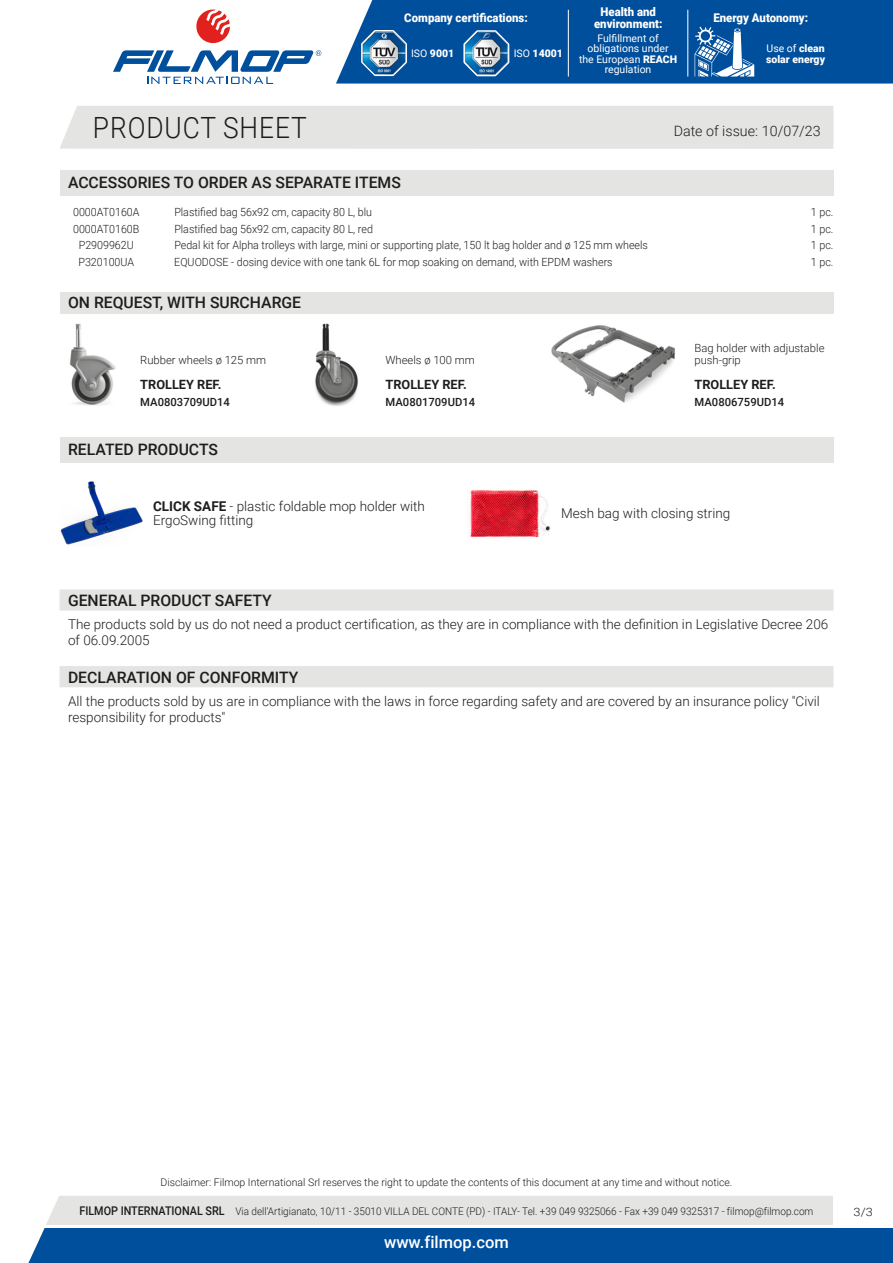
<style>
.page{position:relative;width:893px;height:1263px;background:#fff}
.page>*{position:absolute;margin:0;border:0;box-sizing:border-box;transform-origin:0 0}
.t1{font:300 29.25px "Roboto";letter-spacing:.035em;color:#1d1d1b;scale:.9 1}
.t2{font:500 16.5px "Roboto";color:#fff}
.t3{font:500 15.75px "Roboto";color:#1d1d1b}
.t4{font:300 14.25px "Roboto";color:#1d1d1b}
.t5{font:300 13.5px/16.2px "Roboto";color:#1d1d1b}
.t6{font:700 12.75px "Roboto";color:#1d1d1b}
.t7{font:900 12px/12px "Roboto";color:#fff;text-align:center;scale:.95 1}
.t8{font:300 11.55px "Roboto";color:#1d1d1b;scale:1.11 1}
.t9{font:300 11.25px "Roboto";color:#1d1d1b;scale:.95 1}
.t10{font:300 11.25px/12px "Roboto";color:#1d1d1b}
.t11{font:500 11.25px "Roboto";color:#1d1d1b}
.t12{font:300 10.5px "Roboto";color:#1d1d1b;scale:.95 1}
.t13{font:300 10.5px "Roboto";color:#1d1d1b}
.t14{font:10.5px/10.5px "Roboto";color:#fff;text-align:center}
.t15{font:900 10.5px/10.5px "Roboto";color:#fff}
.s1{font-weight:400}
.s2{font-weight:900}
.s3{font-weight:700}
.s4{font-weight:500;font-size:12px}
</style>
<div class="page">
<svg style="left:28px;top:1196px;width:865px;height:67px;background:#6793bc"></svg>
<div style="left:60px;top:106px;width:773px;height:43px;background:#e4e4e3"></div>
<svg style="left:196px;top:10px;width:34px;height:34px"></svg>
<svg style="left:113px;top:50px;width:208px;height:34px"></svg>
<div style="left:336px;top:0;width:557px;height:84px;background:#004f9c"></div>
<svg style="left:462px;top:28px;width:49px;height:50px"></svg>
<img style="left:465px;top:32px;width:43px;height:43px">
<svg style="left:360px;top:28px;width:48px;height:49px"></svg>
<img style="left:362px;top:31px;width:44px;height:44px">
<hr style="left:568px;top:10px;width:1px;height:67px;background:#fff">
<hr style="left:688px;top:10px;width:1px;height:67px;background:#fff">
<svg style="left:695px;top:27px;width:59px;height:50px"></svg>
<div style="left:60px;top:170px;width:773px;height:25px;background:#e4e4e3"></div>
<div style="left:60px;top:292px;width:773px;height:21px;background:#e4e4e3"></div>
<img style="left:69px;top:323px;width:47px;height:83px">
<img style="left:315px;top:323px;width:43px;height:83px">
<img style="left:551px;top:325px;width:124px;height:78px">
<div style="left:60px;top:437px;width:773px;height:25px;background:#e4e4e3"></div>
<img style="left:60px;top:481px;width:83px;height:64px">
<img style="left:468px;top:490px;width:83px;height:48px">
<div style="left:60px;top:589px;width:773px;height:22px;background:#e4e4e3"></div>
<div style="left:60px;top:666px;width:773px;height:21px;background:#e4e4e3"></div>
<hr style="left:45px;top:1225px;width:848px;height:2px;background:#fff">
<div style="left:833px;top:1196px;width:60px;height:31px;background:#fff"></div>
<p class="t7" style="left:404px;top:11px;width:131px">Company certifications:</p>
<p class="t15" style="left:411px;top:48px;width:45px"><span class="s1">ISO</span> 9001</p>
<p class="t15" style="left:514px;top:48px;width:51px"><span class="s1">ISO</span> 14001</p>
<p class="t7" style="left:594px;top:5px;width:73px">Health and environment:</p>
<p class="t14" style="left:579px;top:32px;width:100px">Fulfillment of obligations under the European <span class="s2">REACH </span>regulation</p>
<p class="t7" style="left:713px;top:11px;width:101px">Energy Autonomy:</p>
<p class="t15" style="left:766px;top:43px;width:61px"><span class="s1">Use of</span> clean solar energy</p>
<h1 class="t1" style="left:93px;top:107px;width:239px">PRODUCT SHEET</h1>
<p class="t4" style="left:674px;top:121px;width:148px">Date of issue: 10/07/23</p>
<p class="t3" style="left:68px;top:172px;width:334px">ACCESSORIES TO ORDER AS SEPARATE ITEMS</p>
<p class="t9" style="left:73px;top:204px;width:71px">0000AT0160A</p>
<p class="t9" style="left:174px;top:204px;width:210px">Plastified bag 56x92 cm, capacity 80 L, blu</p>
<p class="t9" style="left:811px;top:204px;width:25px">1 pc.</p>
<p class="t9" style="left:73px;top:221px;width:71px">0000AT0160B</p>
<p class="t9" style="left:174px;top:221px;width:211px">Plastified bag 56x92 cm, capacity 80 L, red</p>
<p class="t9" style="left:811px;top:221px;width:25px">1 pc.</p>
<p class="t9" style="left:79px;top:237px;width:59px">P2909962U</p>
<p class="t9" style="left:174px;top:237px;width:500px">Pedal kit for Alpha trolleys with large, mini or supporting plate, 150 lt bag holder and ø 125 mm wheels</p>
<p class="t9" style="left:811px;top:237px;width:25px">1 pc.</p>
<p class="t9" style="left:78px;top:254px;width:60px">P320100UA</p>
<p class="t9" style="left:174px;top:254px;width:463px">EQUODOSE - dosing device with one tank 6L for mop soaking on demand, with EPDM washers</p>
<p class="t9" style="left:811px;top:254px;width:25px">1 pc.</p>
<p class="t3" style="left:68px;top:292px;width:235px">ON REQUEST, WITH SURCHARGE</p>
<p class="t10" style="left:140px;top:354px;width:127px">Rubber wheels ø 125 mm</p>
<p class="t6" style="left:140px;top:376px;width:83px">TROLLEY REF.</p>
<p class="t11" style="left:140px;top:394px;width:91px">MA0803709UD14</p>
<p class="t3" style="left:68px;top:439px;width:151px">RELATED PRODUCTS</p>
<p class="t10" style="left:386px;top:354px;width:91px">Wheels ø 100 mm</p>
<p class="t6" style="left:386px;top:376px;width:83px">TROLLEY REF.</p>
<p class="t11" style="left:386px;top:394px;width:91px">MA0801709UD14</p>
<p class="t10" style="left:694px;top:342px;width:131px">Bag holder with adjustable push-grip</p>
<p class="t6" style="left:694px;top:376px;width:83px">TROLLEY REF.</p>
<p class="t11" style="left:694px;top:394px;width:91px">MA0806759UD14</p>
<p class="t5" style="left:153px;top:499px;width:273px;line-height:13.5px"><span class="s3">CLICK SAFE</span> - plastic foldable mop holder with<br>ErgoSwing fitting</p>
<p class="t5" style="left:561px;top:505px;width:171px">Mesh bag with closing string</p>
<p class="t3" style="left:68px;top:590px;width:205px">GENERAL PRODUCT SAFETY</p>
<p class="t5" style="left:68px;top:616px;width:762px">The products sold by us do not need a product certification, as they are in compliance with the definition in Legislative Decree 206 of 06.09.2005</p>
<p class="t3" style="left:68px;top:666px;width:232px">DECLARATION OF CONFORMITY</p>
<p class="t5" style="left:68px;top:692px;width:753px">All the products sold by us are in compliance with the laws in force regarding safety and are covered by an insurance policy "Civil responsibility for products"</p>
<p class="t13" style="left:160px;top:1175px;width:573px">Disclaimer: Filmop International Srl reserves the right to update the contents of this document at any time and without notice.</p>
<p class="t12" style="left:79px;top:1204px;width:774px"><span class="s4">FILMOP INTERNATIONAL SRL</span> Via dell’Artigianato, 10/11 - 35010 VILLA DEL CONTE (PD) - ITALY- Tel. +39 049 9325066 - Fax +39 049 9325317 - filmop@filmop.com</p>
<p class="t2" style="left:384px;top:1230px;width:126px">www.filmop.com</p>
<p class="t8" style="left:854px;top:1204px;width:19px">3/3</p>
</div>
